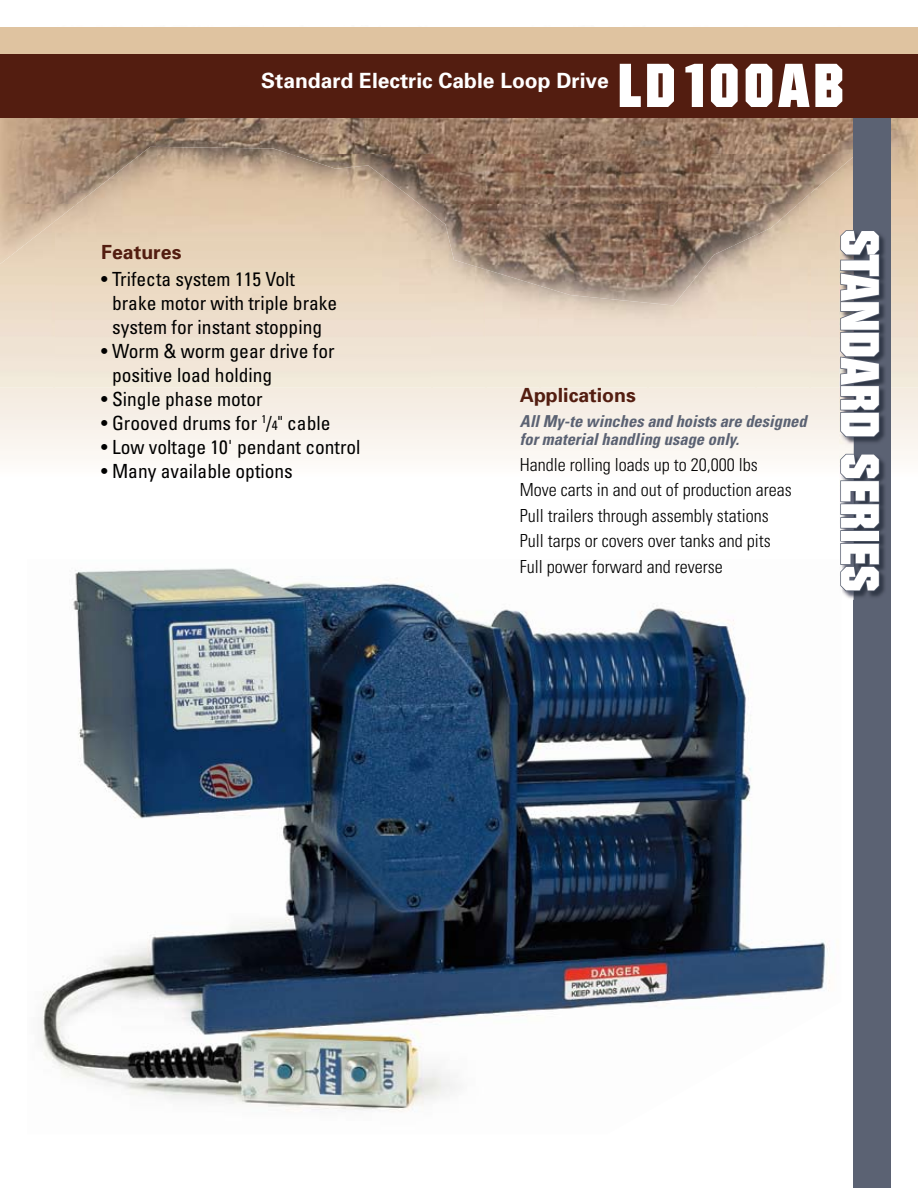
<style>
.page{position:relative;width:918px;height:1188px;background:#fff}
.page>*{position:absolute;margin:0;border:0;box-sizing:border-box;transform-origin:0 0}
.t1{font:60px "Diamond";letter-spacing:.075em;color:#fff}
.t2{font:52.5px "Diamond";color:#fff}
.t3{font:700 21px "Univers";color:#fff}
.t4{font:condensed 19.5px/24px "Univers";color:#000}
.t5{font:700 19.5px "Univers";color:#531d10}
.t6{font:300 condensed 18px/25.5px "Univers";color:#000}
.t7{font:italic 700 condensed 16.5px/18px "Univers";color:#5b6273}
.s1{font-size:13.5px}
</style>
<div class="page">
<hr style="left:0;top:715px;width:1px;height:199px;background:#dbdadd">
<hr style="left:0;top:944px;width:1px;height:244px;background:#dbdadd">
<hr style="left:0;top:488px;width:1px;height:198px;background:#dbdadd">
<svg style="left:0;top:388px;width:918px;height:139px"></svg>
<img style="left:54px;top:155px;width:378px;height:233px">
<img style="left:810px;top:205px;width:44px;height:183px">
<img style="left:0;top:118px;width:158px;height:87px">
<img style="left:157px;top:118px;width:697px;height:37px">
<img style="left:262px;top:155px;width:592px;height:50px">
<img style="left:0;top:205px;width:105px;height:51px">
<img style="left:419px;top:205px;width:315px;height:100px">
<img style="left:733px;top:205px;width:106px;height:51px">
<div style="left:0;top:255px;width:53px;height:50px;background:#ead9bf"></div>
<div style="left:854px;top:110px;width:37px;height:1078px;background:#5b6273"></div>
<div style="left:0;top:27px;width:918px;height:37px;background:#dfc3a0"></div>
<div style="left:0;top:54px;width:918px;height:64px;background:#531d10"></div>
<img style="left:42px;top:568px;width:788px;height:544px">
<img style="left:840px;top:438px;width:45px;height:162px">
<svg style="left:839px;top:230px;width:55px;height:208px"></svg>
<svg style="left:839px;top:453px;width:41px;height:76px"></svg>
<div style="left:840px;top:530px;width:40px;height:12px;border:2px solid #5b6273"></div>
<svg style="left:840px;top:542px;width:40px;height:50px"></svg>
<p class="t3" style="left:261px;top:67px;width:349px">Standard Electric Cable Loop Drive</p>
<h1 class="t1" style="left:618px;top:57px;width:228px">LD100AB</h1>
<p class="t5" style="left:101px;top:240px;width:82px">Features</p>
<p class="t4" style="left:112px;top:267px;width:227px;text-indent:-11px">• Trifecta system 115 Volt brake motor with triple brake system for instant stopping</p>
<p class="t4" style="left:112px;top:339px;width:224px;text-indent:-11px">• Worm &amp; worm gear drive for positive load holding</p>
<p class="t4" style="left:101px;top:387px;width:163px">• Single phase motor</p>
<p class="t4" style="left:101px;top:411px;width:231px">• Grooved drums for <sup>1</sup>/<span class="s1">4</span>" cable</p>
<p class="t4" style="left:101px;top:435px;width:261px">• Low voltage 10' pendant control</p>
<p class="t4" style="left:101px;top:459px;width:193px">• Many available options</p>
<p class="t5" style="left:520px;top:382px;width:117px">Applications</p>
<p class="t7" style="left:520px;top:412px;width:288px">All My-te winches and hoists are designed for material handling usage only.</p>
<p class="t6" style="left:520px;top:451px;width:273px">Handle rolling loads up to 20,000 lbs Move carts in and out of production areas Pull trailers through assembly stations Pull tarps or covers over tanks and pits Full power forward and reverse</p>
<h2 class="t2" style="left:885px;top:230px;width:364px;rotate:90deg">STANDARD SERIES</h2>
</div>
